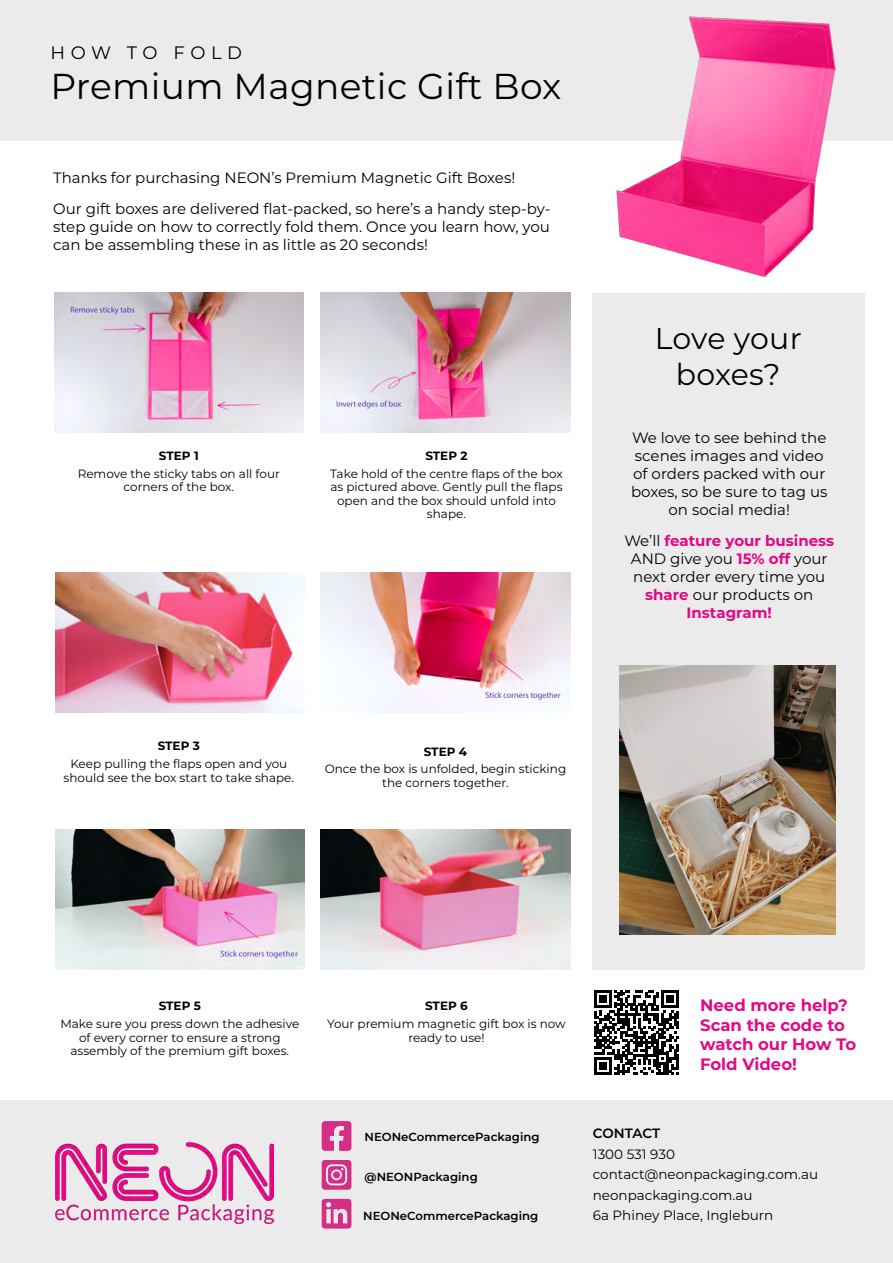
<style>
.page{position:relative;width:893px;height:1263px;background:#fff}
.page>*{position:absolute;margin:0;border:0;box-sizing:border-box;transform-origin:0 0}
.t1{font:36px "Montserrat";letter-spacing:.01em;color:#000}
.t2{font:30px/36px "Montserrat";color:#000;text-align:center}
.t3{font:18px "Montserrat";letter-spacing:.305em;color:#000}
.t4{font:700 16.5px/19.8px "Montserrat";color:#e40986}
.t5{font:15px/18px "Montserrat";color:#000}
.t6{font:13.5px/20.4px "Montserrat";color:#000}
.t7{font:600 13.5px "Montserrat";letter-spacing:-.01em;color:#000}
.t8{font:12px/13.5px "Montserrat";color:#000;text-align:center}
.t9{font:700 12px "Montserrat";color:#000}
.t10{font:600 11.7px "Montserrat";color:#000}
.s1{font-weight:700;color:#e30686}
</style>
<div class="page">
<div style="left:593px;top:293px;width:272px;height:676px;background:#ebebec"></div>
<div style="left:0;top:1100px;width:893px;height:163px;background:#ebebec"></div>
<div style="left:0;top:0;width:893px;height:140px;background:#ebebec"></div>
<img style="left:620px;top:665px;width:215px;height:269px">
<svg style="left:322px;top:1121px;width:29px;height:30px"></svg>
<svg style="left:322px;top:1160px;width:29px;height:30px"></svg>
<svg style="left:322px;top:1199px;width:29px;height:29px"></svg>
<img style="left:55px;top:1143px;width:218px;height:80px">
<img style="left:54px;top:293px;width:250px;height:139px">
<img style="left:321px;top:293px;width:249px;height:139px">
<img style="left:55px;top:572px;width:250px;height:140px">
<img style="left:321px;top:572px;width:249px;height:141px">
<img style="left:55px;top:829px;width:250px;height:140px">
<img style="left:321px;top:829px;width:249px;height:140px">
<svg style="left:594px;top:990px;width:85px;height:85px"></svg>
<img style="left:615px;top:16px;width:221px;height:261px">
<p class="t3" style="left:50px;top:40px;width:193px">HOW TO FOLD</p>
<h1 class="t1" style="left:50px;top:61px;width:512px">Premium Magnetic Gift Box</h1>
<p class="t5" style="left:53px;top:162px;width:499px;line-height:30.8px">Thanks for purchasing NEON’s Premium Magnetic Gift Boxes!<br>Our gift boxes are delivered flat-packed, so here’s a handy step-by-</p>
<p class="t5" style="left:53px;top:217px;width:498px">step guide on how to correctly fold them. Once you learn how, you can be assembling these in as little as 20 seconds!</p>
<p class="t9" style="left:159px;top:447px;width:41px">STEP 1</p>
<p class="t8" style="left:78px;top:466px;width:204px">Remove the sticky tabs on all four corners of the box.</p>
<p class="t9" style="left:425px;top:447px;width:44px">STEP 2</p>
<p class="t8" style="left:330px;top:466px;width:234px">Take hold of the centre flaps of the box as pictured above. Gently pull the flaps open and the box should unfold into shape.</p>
<p class="t9" style="left:158px;top:737px;width:44px">STEP 3</p>
<p class="t8" style="left:64px;top:757px;width:232px">Keep pulling the flaps open and you should see the box start to take shape.</p>
<p class="t9" style="left:424px;top:743px;width:45px">STEP 4</p>
<p class="t8" style="left:325px;top:762px;width:243px">Once the box is unfolded, begin sticking the corners together.</p>
<h2 class="t2" style="left:655px;top:320px;width:148px">Love your boxes?</h2>
<p class="t5" style="left:631px;top:428px;width:198px;text-align:center">We love to see behind the scenes images and video of orders packed with our boxes, so be sure to tag us on social media!</p>
<p class="t5" style="left:624px;top:531px;width:211px;text-align:center">We’ll <span class="s1">feature your business<br></span>AND give you <span class="s1">15% off</span> your next order every time you <span class="s1">share</span> our products on<br><span class="s1">Instagram!</span></p>
<p class="t9" style="left:159px;top:997px;width:44px">STEP 5</p>
<p class="t8" style="left:60px;top:1017px;width:240px">Make sure you press down the adhesive of every corner to ensure a strong assembly of the premium gift boxes.</p>
<p class="t9" style="left:425px;top:997px;width:44px">STEP 6</p>
<p class="t8" style="left:327px;top:1017px;width:240px">Your premium magnetic gift box is now ready to use!</p>
<p class="t10" style="left:365px;top:1129px;width:177px">NEONeCommercePackaging</p>
<p class="t10" style="left:365px;top:1168px;width:115px">@NEONPackaging</p>
<p class="t10" style="left:363px;top:1207px;width:177px">NEONeCommercePackaging</p>
<p class="t4" style="left:700px;top:994px;width:158px">Need more help?<br>Scan the code to watch our How To<br>Fold Video!</p>
<p class="t7" style="left:593px;top:1124px;width:69px">CONTACT</p>
<p class="t6" style="left:593px;top:1143px;width:227px">1300 531 930 contact@neonpackaging.com.au neonpackaging.com.au<br>6a Phiney Place, Ingleburn</p>
</div>
